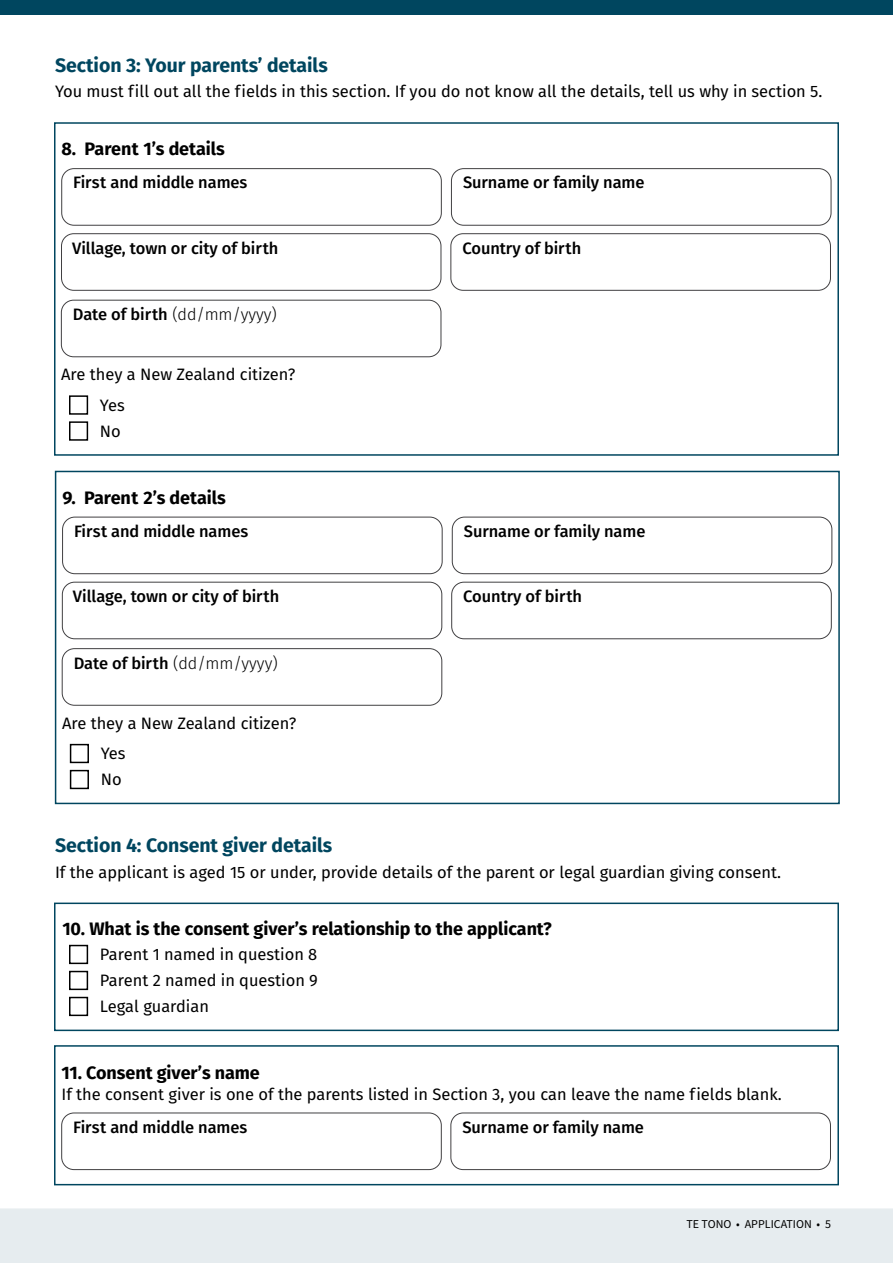
<style>
.page{position:relative;width:893px;height:1263px;background:#fff}
.page>*{position:absolute;margin:0;border:0;box-sizing:border-box;transform-origin:0 0}
.t1{font:700 19.5px "Fira Sans";letter-spacing:-.005em;color:#00465f}
.t2{font:700 18px "Fira Sans";letter-spacing:-.005em;color:#000}
.t3{font:16.5px/26px "Fira Sans";color:#000}
.t4{font:500 16.5px "Fira Sans";letter-spacing:-.005em;color:#000}
.t5{font:300 16.5px "Fira Sans";letter-spacing:-.005em;color:#000}
.t6{font:12px "Source Sans Pro";color:#000}
.s1{font-weight:500}
</style>
<div class="page">
<div style="left:54px;top:122px;width:785px;height:334px;border:2px solid #00465f"></div>
<div style="left:55px;top:471px;width:785px;height:333px;border:2px solid #00465f"></div>
<div style="left:54px;top:902px;width:785px;height:129px;border:2px solid #00465f"></div>
<div style="left:54px;top:1045px;width:785px;height:140px;border:2px solid #00465f"></div>
<div style="left:0;top:1208px;width:893px;height:55px;background:#e6ecef"></div>
<div style="left:0;top:0;width:893px;height:15px;background:#00465f"></div>
<div style="left:62px;top:168px;width:379px;height:57px;border:1px solid #414042;border-radius:12px"></div>
<div style="left:62px;top:517px;width:380px;height:57px;border:1px solid #414042;border-radius:12px"></div>
<div style="left:62px;top:1113px;width:379px;height:57px;border:1px solid #414042;border-radius:12px"></div>
<div style="left:451px;top:168px;width:380px;height:57px;border:1px solid #414042;border-radius:12px"></div>
<div style="left:452px;top:517px;width:380px;height:57px;border:1px solid #414042;border-radius:12px"></div>
<div style="left:451px;top:1113px;width:380px;height:57px;border:1px solid #414042;border-radius:12px"></div>
<div style="left:61px;top:233px;width:380px;height:57px;border:1px solid #414042;border-radius:12px"></div>
<div style="left:62px;top:582px;width:380px;height:57px;border:1px solid #414042;border-radius:12px"></div>
<div style="left:61px;top:300px;width:380px;height:57px;border:1px solid #414042;border-radius:12px"></div>
<div style="left:62px;top:648px;width:380px;height:57px;border:1px solid #414042;border-radius:12px"></div>
<div style="left:451px;top:233px;width:380px;height:57px;border:1px solid #414042;border-radius:12px"></div>
<div style="left:451px;top:582px;width:380px;height:57px;border:1px solid #414042;border-radius:12px"></div>
<div style="left:69px;top:395px;width:19px;height:20px;border:1px solid #000"></div>
<div style="left:70px;top:744px;width:19px;height:19px;border:1px solid #000"></div>
<div style="left:69px;top:945px;width:19px;height:19px;border:1px solid #000"></div>
<div style="left:69px;top:421px;width:19px;height:20px;border:1px solid #000"></div>
<div style="left:70px;top:770px;width:19px;height:19px;border:1px solid #000"></div>
<div style="left:69px;top:971px;width:19px;height:19px;border:1px solid #000"></div>
<div style="left:69px;top:997px;width:19px;height:19px;border:1px solid #000"></div>
<p class="t1" style="left:55px;top:49px;width:274px">Section 3: Your parents’ details</p>
<p class="t3" style="left:55px;top:78px;width:769px">You must fill out all the fields in this section. If you do not know all the details, tell us why in section 5.</p>
<p class="t2" style="left:62px;top:134px;width:165px">8. Parent 1’s details</p>
<p class="t4" style="left:73px;top:169px;width:176px">First and middle names</p>
<p class="t4" style="left:72px;top:235px;width:208px">Village, town or city of birth</p>
<p class="t5" style="left:73px;top:302px;width:205px"><span class="s1">Date of birth</span> (dd/mm/yyyy)</p>
<p class="t3" style="left:61px;top:361px;width:236px">Are they a New Zealand citizen?</p>
<p class="t3" style="left:100px;top:392px;width:26px">Yes</p>
<p class="t3" style="left:100px;top:418px;width:22px">No</p>
<p class="t2" style="left:62px;top:482px;width:165px">9. Parent 2’s details</p>
<p class="t4" style="left:74px;top:518px;width:176px">First and middle names</p>
<p class="t4" style="left:73px;top:583px;width:208px">Village, town or city of birth</p>
<p class="t5" style="left:74px;top:651px;width:205px"><span class="s1">Date of birth</span> (dd/mm/yyyy)</p>
<p class="t3" style="left:62px;top:710px;width:236px">Are they a New Zealand citizen?</p>
<p class="t3" style="left:101px;top:740px;width:26px">Yes</p>
<p class="t3" style="left:101px;top:766px;width:22px">No</p>
<p class="t4" style="left:463px;top:169px;width:183px">Surname or family name</p>
<p class="t4" style="left:462px;top:235px;width:120px">Country of birth</p>
<p class="t4" style="left:464px;top:518px;width:183px">Surname or family name</p>
<p class="t4" style="left:463px;top:583px;width:120px">Country of birth</p>
<p class="t1" style="left:55px;top:829px;width:279px">Section 4: Consent giver details</p>
<p class="t3" style="left:55px;top:858px;width:727px">If the applicant is aged 15 or under, provide details of the parent or legal guardian giving consent.</p>
<p class="t2" style="left:62px;top:913px;width:491px">10. What is the consent giver’s relationship to the applicant?</p>
<p class="t3" style="left:100px;top:941px;width:219px">Parent 1 named in question 8</p>
<p class="t3" style="left:100px;top:967px;width:219px">Parent 2 named in question 9<br>Legal guardian</p>
<p class="t2" style="left:62px;top:1057px;width:200px">11. Consent giver’s name</p>
<p class="t3" style="left:62px;top:1080px;width:722px">If the consent giver is one of the parents listed in Section 3, you can leave the name fields blank.</p>
<p class="t4" style="left:73px;top:1114px;width:176px">First and middle names</p>
<p class="t4" style="left:462px;top:1114px;width:183px">Surname or family name</p>
<p class="t6" style="left:686px;top:1216px;width:146px">TE TONO • APPLICATION • 5</p>
</div>
